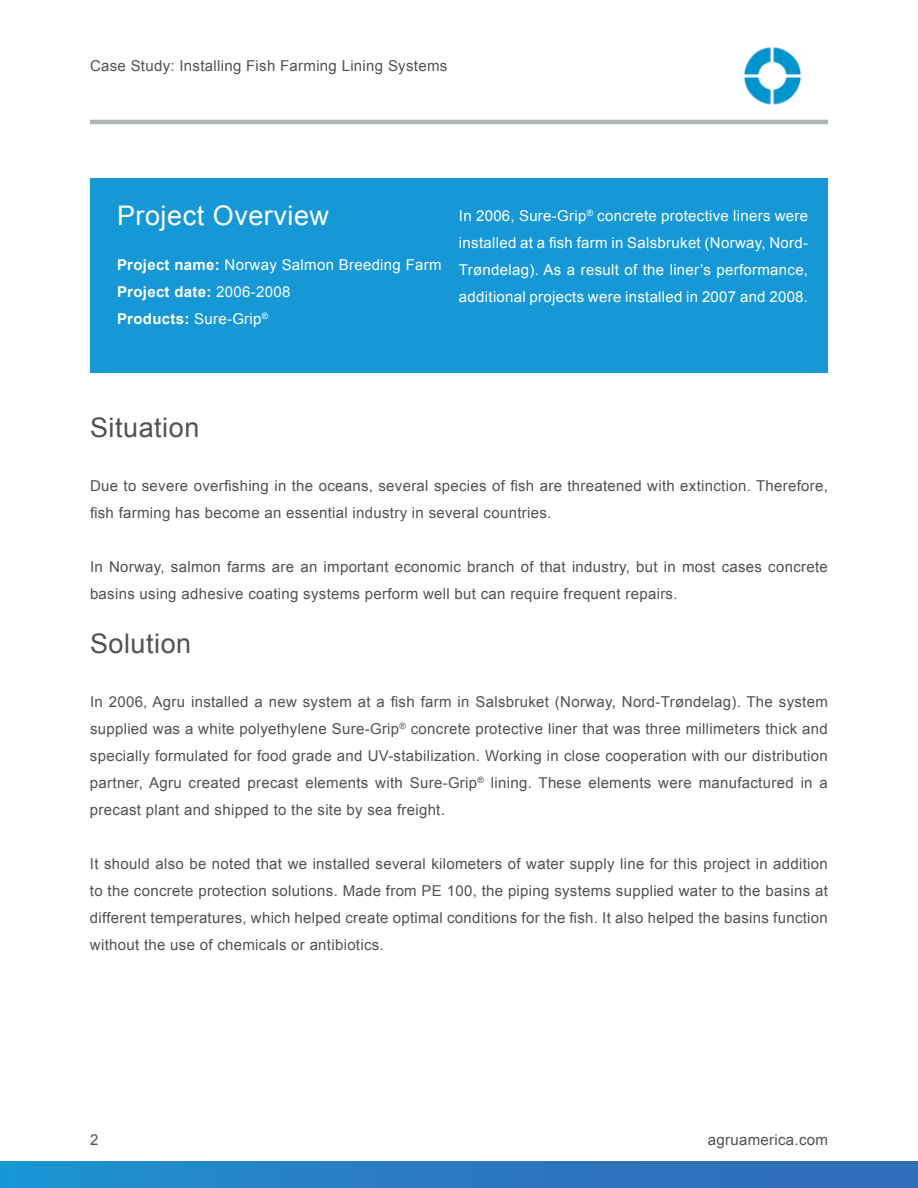
<style>
.page{position:relative;width:918px;height:1188px;background:#fff}
.page>*{position:absolute;margin:0;border:0;box-sizing:border-box;transform-origin:0 0}
.t1{font:27px "Arial";letter-spacing:.02em;color:#515153}
.t2{font:27px "Arial";letter-spacing:.02em;color:#fff}
.t3{font:15px/27px "Arial";letter-spacing:.02em;color:#515153}
.t4{font:15px/27px "Arial";letter-spacing:.02em;color:#fff}
.s1{font-weight:700}
</style>
<div class="page">
<div style="left:0;top:1161px;width:918px;height:27px;background:linear-gradient(to right,#1e91d0,#3268b2)"></div>
<img style="left:743px;top:47px;width:59px;height:58px">
<hr style="left:90px;top:120px;width:738px;height:4px;background:#adb6b5">
<div style="left:90px;top:178px;width:738px;height:194px;background:#1598d5"></div>
<p class="t3" style="left:90px;top:52px;width:359px">Case Study: Installing Fish Farming Lining Systems</p>
<h1 class="t2" style="left:117px;top:198px;width:214px">Project Overview</h1>
<p class="t4" style="left:117px;top:252px;width:326px"><span class="s1">Project name:</span> Norway Salmon Breeding Farm<br><span class="s1">Project date:</span> 2006-2008<br><span class="s1">Products:</span> Sure-Grip<sup>®</sup></p>
<p class="t4" style="left:459px;top:202px;width:351px;text-align:justify">In 2006, Sure-Grip<sup>®</sup> concrete protective liners were installed at a fish farm in Salsbruket (Norway, Nord-Trøndelag). As a result of the liner’s performance, additional projects were installed in 2007 and 2008.</p>
<h1 class="t1" style="left:90px;top:410px;width:111px">Situation</h1>
<p class="t3" style="left:90px;top:473px;width:739px">Due to severe overfishing in the oceans, several species of fish are threatened with extinction. Therefore, fish farming has become an essential industry in several countries.</p>
<p class="t3" style="left:90px;top:554px;width:739px">In Norway, salmon farms are an important economic branch of that industry, but in most cases concrete basins using adhesive coating systems perform well but can require frequent repairs.</p>
<h1 class="t1" style="left:90px;top:626px;width:103px">Solution</h1>
<p class="t3" style="left:90px;top:689px;width:739px;text-align:justify">In 2006, Agru installed a new system at a fish farm in Salsbruket (Norway, Nord-Trøndelag). The system supplied was a white polyethylene Sure-Grip<sup>®</sup> concrete protective liner that was three millimeters thick and specially formulated for food grade and UV-stabilization. Working in close cooperation with our distribution partner, Agru created precast elements with Sure-Grip<sup>®</sup> lining. These elements were manufactured in a precast plant and shipped to the site by sea freight.</p>
<p class="t3" style="left:90px;top:851px;width:739px;text-align:justify">It should also be noted that we installed several kilometers of water supply line for this project in addition to the concrete protection solutions. Made from PE 100, the piping systems supplied water to the basins at different temperatures, which helped create optimal conditions for the fish. It also helped the basins function without the use of chemicals or antibiotics.</p>
<p class="t3" style="left:90px;top:1126px;width:10px">2</p>
<p class="t3" style="left:708px;top:1126px;width:122px">agruamerica.com</p>
</div>
